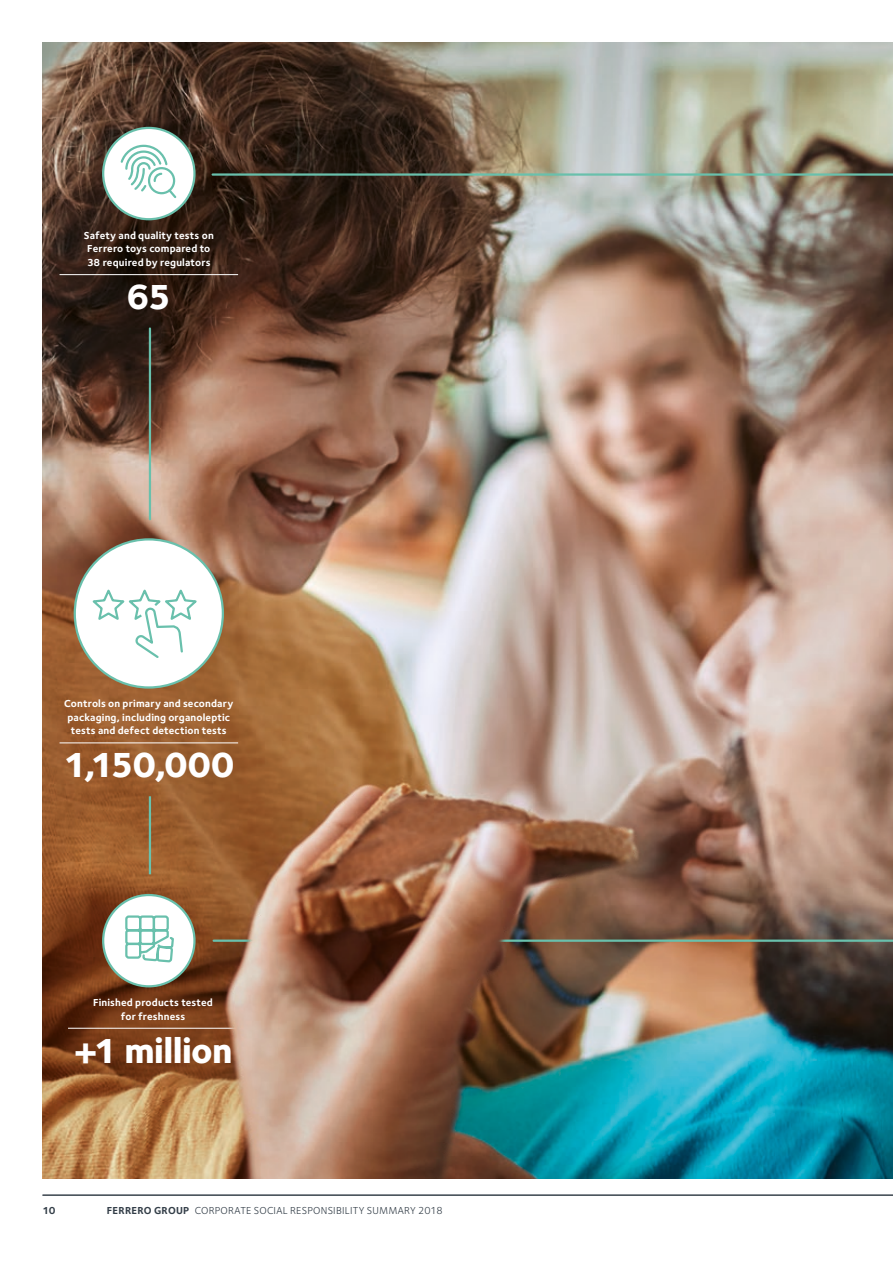
<style>
.page{position:relative;width:893px;height:1263px;background:#fff}
.page>*{position:absolute;margin:0;border:0;box-sizing:border-box;transform-origin:0 0}
.t1{font:800 36px "Foundry Sterling";letter-spacing:-.015em;color:#fff}
.t2{font:700 10.5px/13.5px "Foundry Sterling";letter-spacing:.01em;color:#fff;text-align:center}
.t3{font:10.5px "Foundry Sterling";letter-spacing:.02em;color:#333e48}
.t4{font:700 10.5px "Foundry Sterling";color:#333e48}
.s1{font-weight:700}
</style>
<div class="page">
<img style="left:43px;top:43px;width:850px;height:1136px">
<hr style="left:149px;top:328px;width:2px;height:191px;background:#69c0ac">
<svg style="left:210px;top:172px;width:683px;height:91px;background:#71675c"></svg>
<hr style="left:60px;top:274px;width:178px;height:1px;background:#fff">
<hr style="left:60px;top:743px;width:178px;height:1px;background:#fff">
<div style="left:75px;top:539px;width:148px;height:148px;background:#fff;border-radius:50%"></div>
<svg style="left:89px;top:589px;width:108px;height:71px"></svg>
<div style="left:103px;top:128px;width:91px;height:91px;background:#fff;border-radius:50%"></div>
<div style="left:102px;top:127px;width:94px;height:93px;border:2px solid #69c0ac;border-radius:50%"></div>
<svg style="left:120px;top:144px;width:57px;height:54px"></svg>
<hr style="left:214px;top:939px;width:679px;height:3px;background:#69c0ac">
<hr style="left:149px;top:796px;width:2px;height:78px;background:#69c0ac">
<hr style="left:68px;top:1028px;width:170px;height:1px;background:#fff">
<div style="left:103px;top:895px;width:91px;height:91px;background:#fff;border-radius:50%"></div>
<div style="left:102px;top:894px;width:94px;height:93px;border:2px solid #69c0ac;border-radius:50%"></div>
<svg style="left:125px;top:915px;width:34px;height:47px"></svg>
<img style="left:159px;top:746px;width:553px;height:433px">
<hr style="left:43px;top:1195px;width:850px;height:1px;background:#333e48">
<p class="t2" style="left:84px;top:229px;width:131px">Safety and quality tests on<br>Ferrero toys compared to<br>38 required by regulators</p>
<h1 class="t1" style="left:126px;top:275px;width:47px">65</h1>
<p class="t2" style="left:64px;top:697px;width:171px">Controls on primary and secondary packaging, including organoleptic tests and defect detection tests</p>
<h1 class="t1" style="left:63px;top:743px;width:173px">1,150,000</h1>
<p class="t2" style="left:93px;top:996px;width:121px">Finished products tested for freshness</p>
<h1 class="t1" style="left:74px;top:1028px;width:160px">+1 million</h1>
<p class="t4" style="left:43px;top:1204px;width:15px">10</p>
<p class="t3" style="left:107px;top:1204px;width:337px"><span class="s1">FERRERO GROUP</span> CORPORATE SOCIAL RESPONSIBILITY SUMMARY 2018</p>
</div>
